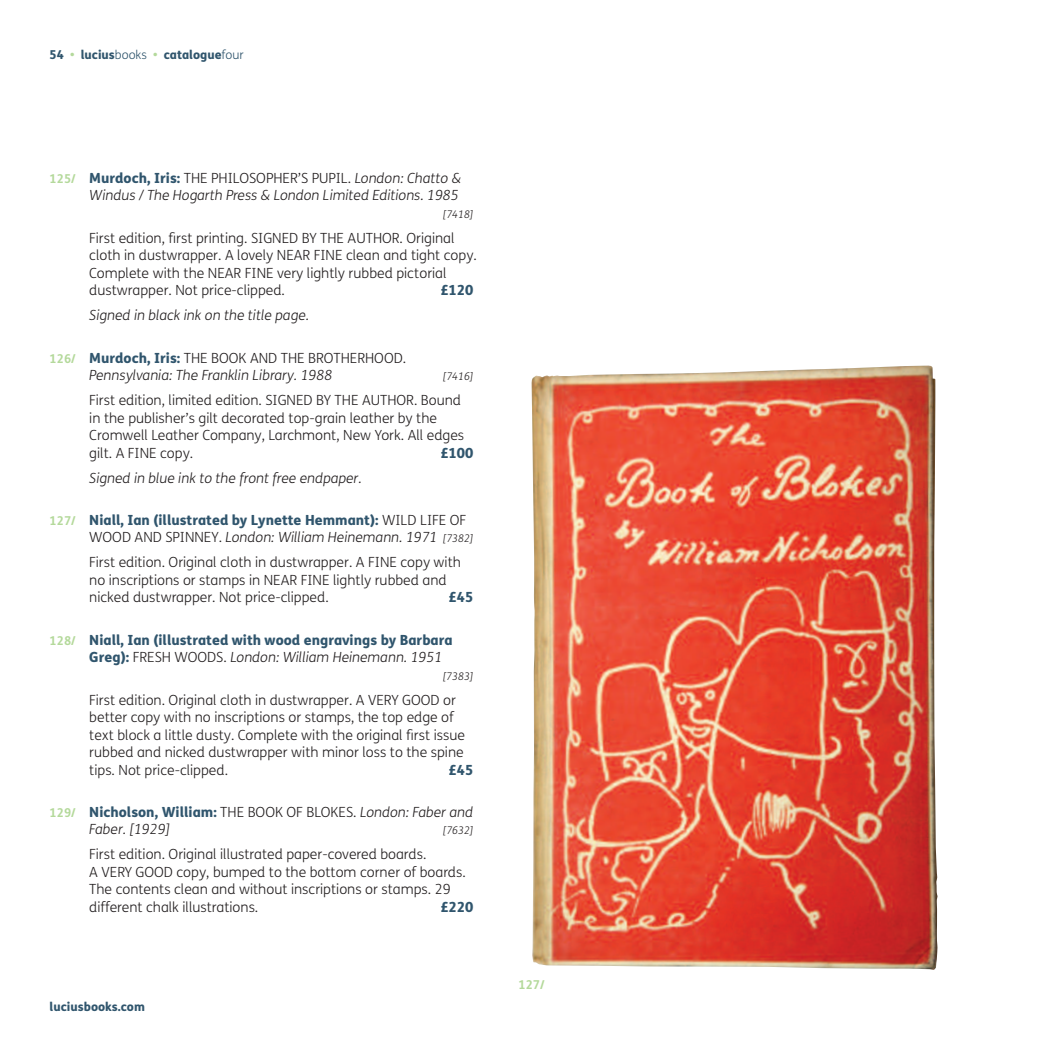
<style>
.page{position:relative;width:1042px;height:1042px;background:#fff}
.page>*{position:absolute;margin:0;border:0;box-sizing:border-box;transform-origin:0 0}
.t1{font:300 14px/17.5px "FS Me";color:#231f20}
.t2{font:italic 300 14px/17.5px "FS Me";color:#231f20}
.t3{font:800 14px/17.5px "FS Me";color:#30556d}
.t4{font:800 12.25px "FS Me";color:#30556d}
.t5{font:700 12.25px "FS Me";color:#b4d99b}
.t6{font:italic 300 10.5px "FS Me";color:#231f20}
.s1{color:#b4d99b}
.s2{font-weight:300}
.s3{font-weight:700;font-style:normal;font-size:12.25px;color:#b4d99b}
.s4{font-weight:800;font-style:normal;color:#30556d}
.s5{font-style:normal}
.s6{font-weight:700;font-size:12.25px;color:#b4d99b}
.s7{font-weight:300;color:#231f20}
.s8{font-weight:300;font-style:italic;color:#231f20}
.s9{font-weight:300;font-style:italic;font-size:10.5px;color:#231f20}
</style>
<div class="page">
<img style="left:531px;top:365px;width:406px;height:605px">
<p class="t4" style="left:50px;top:50px;width:196px">54 <span class="s1">•</span> lucius<span class="s2">books</span> <span class="s1">•</span> catalogue<span class="s2">four</span></p>
<p class="t2" style="left:50px;top:171px;width:413px;text-align:right"><span class="s3">125/</span> <span class="s4">Murdoch, Iris:</span> <span class="s5">THE PHILOSOPHER’S PUPIL.</span> London: Chatto &amp;<br>Windus / The Hogarth Press &amp; London Limited Editions. 1985</p>
<p class="t6" style="left:443px;top:210px;width:32px">[7418]</p>
<p class="t1" style="left:89px;top:231px;width:389px">First edition, first printing. SIGNED BY THE AUTHOR. Original cloth in dustwrapper. A lovely NEAR FINE clean and tight copy.<br>Complete with the NEAR FINE very lightly rubbed pictorial dustwrapper. Not price-clipped.</p>
<p class="t3" style="left:440px;top:283px;width:34px">£120</p>
<p class="t2" style="left:89px;top:308px;width:221px">Signed in black ink on the title page.</p>
<p class="t2" style="left:89px;top:350px;width:318px;text-indent:-40px"><span class="s3">126/</span> <span class="s4">Murdoch, Iris:</span> <span class="s5">THE BOOK AND THE BROTHERHOOD.<br></span>Pennsylvania: The Franklin Library. 1988</p>
<p class="t6" style="left:443px;top:373px;width:32px">[7416]</p>
<p class="t1" style="left:89px;top:393px;width:376px">First edition, limited edition. SIGNED BY THE AUTHOR. Bound in the publisher’s gilt decorated top-grain leather by the Cromwell Leather Company, Larchmont, New York. All edges gilt. A FINE copy.</p>
<p class="t3" style="left:440px;top:445px;width:34px">£100</p>
<p class="t2" style="left:89px;top:470px;width:274px">Signed in blue ink to the front free endpaper.</p>
<p class="t3" style="left:89px;top:513px;width:385px;text-indent:-40px"><span class="s6">127/</span> Niall, Ian (illustrated by Lynette Hemmant): <span class="s7">WILD LIFE OF<br>WOOD AND SPINNEY.</span> <span class="s8">London: William Heinemann. 1971</span> <span class="s9">[7382]</span></p>
<p class="t1" style="left:89px;top:555px;width:373px">First edition. Original cloth in dustwrapper. A FINE copy with no inscriptions or stamps in NEAR FINE lightly rubbed and nicked dustwrapper. Not price-clipped.</p>
<p class="t3" style="left:449px;top:590px;width:26px">£45</p>
<p class="t3" style="left:89px;top:632px;width:365px;text-indent:-40px"><span class="s6">128/</span> Niall, Ian (illustrated with wood engravings by Barbara<br>Greg): <span class="s7">FRESH WOODS.</span> <span class="s8">London: William Heinemann. 1951</span></p>
<p class="t6" style="left:443px;top:672px;width:32px">[7383]</p>
<p class="t1" style="left:89px;top:692px;width:377px">First edition. Original cloth in dustwrapper. A VERY GOOD or better copy with no inscriptions or stamps, the top edge of text block a little dusty. Complete with the original first issue rubbed and nicked dustwrapper with minor loss to the spine tips. Not price-clipped.</p>
<p class="t3" style="left:449px;top:762px;width:26px">£45</p>
<p class="t2" style="left:89px;top:805px;width:385px;text-indent:-40px"><span class="s3">129/</span> <span class="s4">Nicholson, William:</span> <span class="s5">THE BOOK OF BLOKES.</span> London: Faber and<br>Faber. [1929]</p>
<p class="t6" style="left:443px;top:827px;width:32px">[7632]</p>
<p class="t1" style="left:89px;top:847px;width:378px">First edition. Original illustrated paper-covered boards.<br>A VERY GOOD copy, bumped to the bottom corner of boards.<br>The contents clean and without inscriptions or stamps. 29 different chalk illustrations.</p>
<p class="t3" style="left:440px;top:899px;width:34px">£220</p>
<p class="t4" style="left:50px;top:1002px;width:97px">luciusbooks.com</p>
<p class="t5" style="left:518px;top:980px;width:28px">127/</p>
</div>
